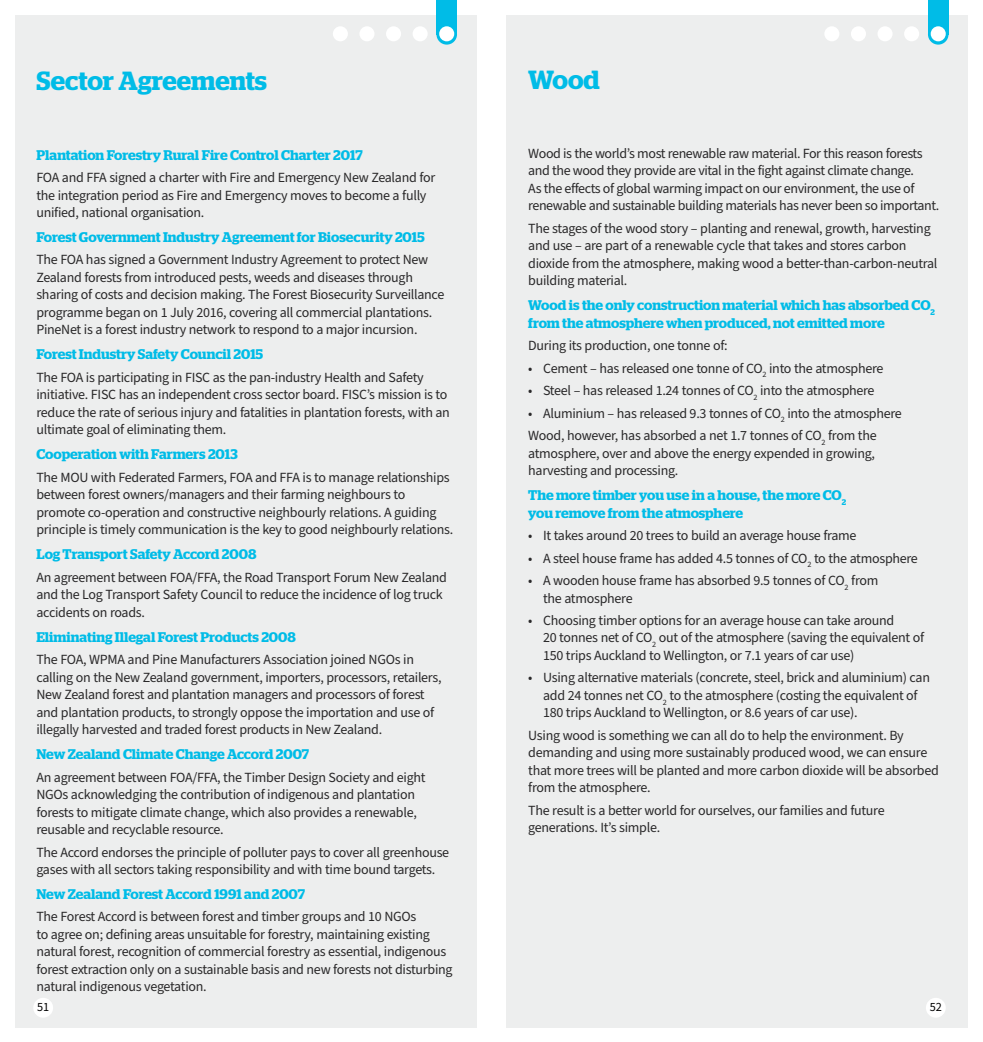
<style>
.page{position:relative;width:983px;height:1042px;background:#fff}
.page>*{position:absolute;margin:0;border:0;box-sizing:border-box;transform-origin:0 0}
.t1{font:600 26.25px "Stag";color:#00bce7}
.t2{font:14px/17.5px "Source Sans Pro";letter-spacing:-.02em;color:#292829}
.t3{font:600 14px/17.5px "Stag";color:#00bce7}
.t4{font:12.25px "Source Sans Pro";color:#000}
</style>
<div class="page">
<div style="left:15px;top:15px;width:461px;height:1012px;background:#edeeee"></div>
<div style="left:506px;top:15px;width:461px;height:1012px;background:#edeeee"></div>
<div style="left:33px;top:998px;width:20px;height:19px;background:#fff;border-radius:50%"></div>
<div style="left:925px;top:998px;width:20px;height:19px;background:#fff;border-radius:50%"></div>
<div style="left:927px;top:0;width:21px;height:35px;background:#00bce7"></div>
<svg style="left:927px;top:24px;width:21px;height:21px"></svg>
<div style="left:436px;top:0;width:21px;height:35px;background:#00bce7"></div>
<svg style="left:436px;top:24px;width:21px;height:21px"></svg>
<div style="left:850px;top:26px;width:15px;height:15px;background:#fff;border-radius:50%"></div>
<div style="left:877px;top:26px;width:15px;height:15px;background:#fff;border-radius:50%"></div>
<div style="left:930px;top:26px;width:15px;height:15px;background:#fff;border-radius:50%"></div>
<div style="left:903px;top:26px;width:15px;height:15px;background:#fff;border-radius:50%"></div>
<div style="left:824px;top:26px;width:15px;height:15px;background:#fff;border-radius:50%"></div>
<div style="left:359px;top:26px;width:15px;height:15px;background:#fff;border-radius:50%"></div>
<div style="left:386px;top:26px;width:15px;height:15px;background:#fff;border-radius:50%"></div>
<div style="left:439px;top:26px;width:15px;height:15px;background:#fff;border-radius:50%"></div>
<div style="left:412px;top:26px;width:15px;height:15px;background:#fff;border-radius:50%"></div>
<div style="left:333px;top:26px;width:15px;height:15px;background:#fff;border-radius:50%"></div>
<h1 class="t1" style="left:36px;top:70px;width:232px">Sector Agreements</h1>
<p class="t3" style="left:36px;top:147px;width:327px">Plantation Forestry Rural Fire Control Charter 2017</p>
<p class="t2" style="left:36px;top:169px;width:400px">FOA and FFA signed a charter with Fire and Emergency New Zealand for the integration period as Fire and Emergency moves to become a fully unified, national organisation.</p>
<p class="t3" style="left:36px;top:229px;width:390px">Forest Government Industry Agreement for Biosecurity 2015</p>
<p class="t2" style="left:36px;top:252px;width:409px">The FOA has signed a Government Industry Agreement to protect New Zealand forests from introduced pests, weeds and diseases through sharing of costs and decision making. The Forest Biosecurity Surveillance programme began on 1 July 2016, covering all commercial plantations.<br>PineNet is a forest industry network to respond to a major incursion.</p>
<p class="t3" style="left:36px;top:346px;width:228px">Forest Industry Safety Council 2015</p>
<p class="t2" style="left:36px;top:369px;width:415px">The FOA is participating in FISC as the pan-industry Health and Safety initiative. FISC has an independent cross sector board. FISC’s mission is to reduce the rate of serious injury and fatalities in plantation forests, with an ultimate goal of eliminating them.</p>
<p class="t3" style="left:36px;top:446px;width:203px">Cooperation with Farmers 2013</p>
<p class="t2" style="left:36px;top:469px;width:418px">The MOU with Federated Farmers, FOA and FFA is to manage relationships between forest owners/managers and their farming neighbours to promote co-operation and constructive neighbourly relations. A guiding principle is timely communication is the key to good neighbourly relations.</p>
<p class="t3" style="left:36px;top:546px;width:221px">Log Transport Safety Accord 2008</p>
<p class="t2" style="left:36px;top:569px;width:412px">An agreement between FOA/FFA, the Road Transport Forum New Zealand and the Log Transport Safety Council to reduce the incidence of log truck accidents on roads.</p>
<p class="t3" style="left:36px;top:629px;width:261px">Eliminating Illegal Forest Products 2008</p>
<p class="t2" style="left:36px;top:651px;width:406px">The FOA, WPMA and Pine Manufacturers Association joined NGOs in calling on the New Zealand government, importers, processors, retailers, New Zealand forest and plantation managers and processors of forest and plantation products, to strongly oppose the importation and use of illegally harvested and traded forest products in New Zealand.</p>
<p class="t3" style="left:36px;top:746px;width:274px">New Zealand Climate Change Accord 2007</p>
<p class="t2" style="left:36px;top:769px;width:390px">An agreement between FOA/FFA, the Timber Design Society and eight NGOs acknowledging the contribution of indigenous and plantation forests to mitigate climate change, which also provides a renewable, reusable and recyclable resource.</p>
<p class="t2" style="left:36px;top:844px;width:414px">The Accord endorses the principle of polluter pays to cover all greenhouse gases with all sectors taking responsibility and with time bound targets.</p>
<p class="t3" style="left:36px;top:886px;width:270px">New Zealand Forest Accord 1991 and 2007</p>
<p class="t2" style="left:36px;top:909px;width:417px">The Forest Accord is between forest and timber groups and 10 NGOs<br>to agree on; defining areas unsuitable for forestry, maintaining existing natural forest, recognition of commercial forestry as essential, indigenous forest extraction only on a sustainable basis and new forests not disturbing natural indigenous vegetation.</p>
<h1 class="t1" style="left:528px;top:69px;width:73px">Wood</h1>
<p class="t2" style="left:528px;top:145px;width:412px">Wood is the world’s most renewable raw material. For this reason forests and the wood they provide are vital in the fight against climate change.<br>As the effects of global warming impact on our environment, the use of renewable and sustainable building materials has never been so important.</p>
<p class="t2" style="left:528px;top:220px;width:410px">The stages of the wood story – planting and renewal, growth, harvesting and use – are part of a renewable cycle that takes and stores carbon dioxide from the atmosphere, making wood a better-than-carbon-neutral building material.</p>
<p class="t3" style="left:528px;top:297px;width:408px">Wood is the only construction material which has absorbed CO<sub>2 </sub>from the atmosphere when produced, not emitted more</p>
<p class="t2" style="left:528px;top:338px;width:201px">During its production, one tonne of:</p>
<p class="t2" style="left:528px;top:360px;width:357px">• Cement – has released one tonne of CO<sub>2</sub> into the atmosphere</p>
<p class="t2" style="left:528px;top:382px;width:348px">• Steel – has released 1.24 tonnes of CO<sub>2</sub> into the atmosphere</p>
<p class="t2" style="left:528px;top:402px;width:375px;line-height:22.4px">• Aluminium – has released 9.3 tonnes of CO<sub>2</sub> into the atmosphere<br>Wood, however, has absorbed a net 1.7 tonnes of CO<sub>2</sub> from the</p>
<p class="t2" style="left:528px;top:445px;width:348px">atmosphere, over and above the energy expended in growing, harvesting and processing.</p>
<p class="t3" style="left:528px;top:487px;width:319px">The more timber you use in a house, the more CO<sub>2 </sub>you remove from the atmosphere</p>
<p class="t2" style="left:528px;top:527px;width:330px">• It takes around 20 trees to build an average house frame</p>
<p class="t2" style="left:528px;top:550px;width:391px">• A steel house frame has added 4.5 tonnes of CO<sub>2</sub> to the atmosphere</p>
<p class="t2" style="left:543px;top:572px;width:336px;text-indent:-15px">• A wooden house frame has absorbed 9.5 tonnes of CO<sub>2</sub> from the atmosphere</p>
<p class="t2" style="left:543px;top:612px;width:382px;text-indent:-15px">• Choosing timber options for an average house can take around<br>20 tonnes net of CO<sub>2</sub> out of the atmosphere (saving the equivalent of<br>150 trips Auckland to Wellington, or 7.1 years of car use)</p>
<p class="t2" style="left:543px;top:670px;width:388px;text-indent:-15px">• Using alternative materials (concrete, steel, brick and aluminium) can add 24 tonnes net CO<sub>2</sub> to the atmosphere (costing the equivalent of<br>180 trips Auckland to Wellington, or 8.6 years of car use).</p>
<p class="t2" style="left:528px;top:727px;width:412px">Using wood is something we can all do to help the environment. By demanding and using more sustainably produced wood, we can ensure that more trees will be planted and more carbon dioxide will be absorbed from the atmosphere.</p>
<p class="t2" style="left:528px;top:802px;width:358px">The result is a better world for ourselves, our families and future generations. It’s simple.</p>
<p class="t4" style="left:37px;top:1002px;width:14px">51</p>
<p class="t4" style="left:929px;top:1002px;width:14px">52</p>
</div>
